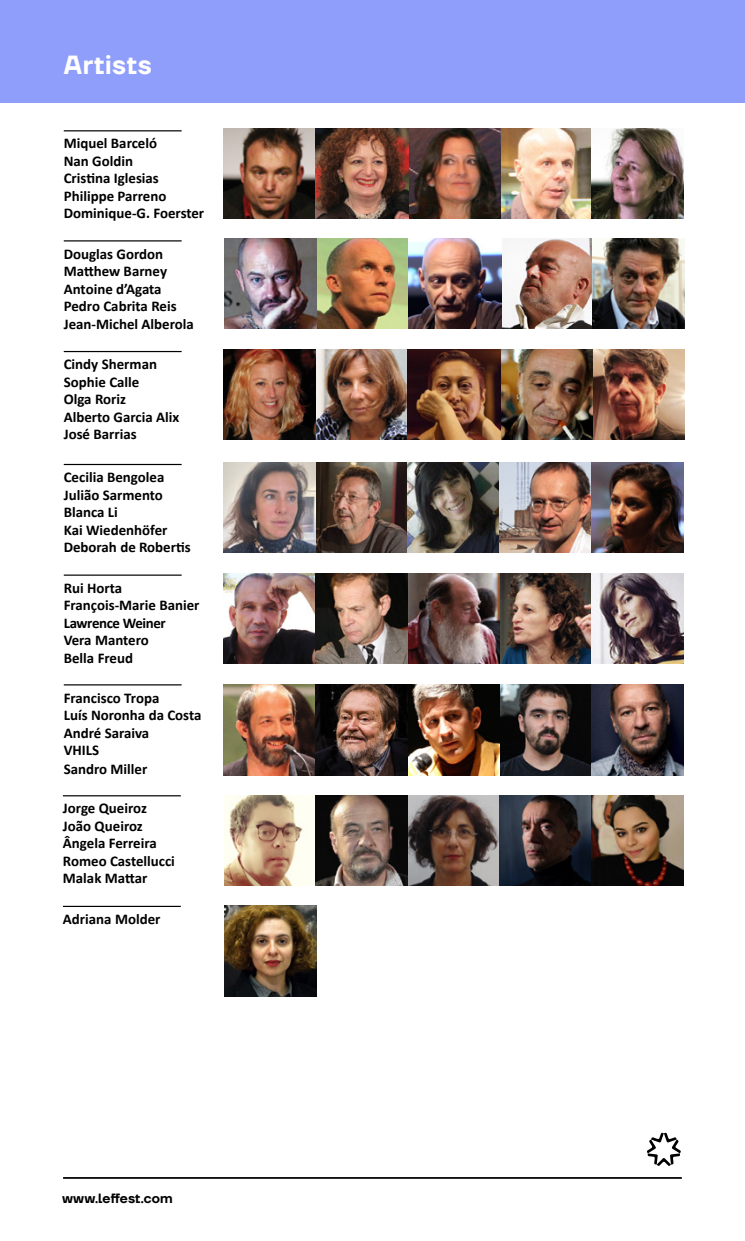
<style>
.page{position:relative;width:745px;height:1241px;background:#fff}
.page>*{position:absolute;margin:0;border:0;box-sizing:border-box;transform-origin:0 0}
.t1{font:600 26.25px "TT Firs Neue";letter-spacing:.025em;color:#fff}
.t2{font:700 14.88px/17.5px "Calibri";color:#000}
.t3{font:600 13.47px "TT Firs Neue";letter-spacing:.005em;color:#000}
</style>
<div class="page">
<div style="left:0;top:0;width:744px;height:102px;background:#8f9efb"></div>
<hr style="left:64px;top:574px;width:117px;height:1px;background:#000">
<hr style="left:64px;top:684px;width:117px;height:1px;background:#000">
<hr style="left:63px;top:795px;width:118px;height:1px;background:#000">
<hr style="left:64px;top:464px;width:117px;height:1px;background:#000">
<img style="left:223px;top:573px;width:368px;height:90px">
<img style="left:223px;top:684px;width:92px;height:91px">
<img style="left:498px;top:462px;width:93px;height:90px">
<img style="left:591px;top:573px;width:92px;height:90px">
<img style="left:406px;top:462px;width:92px;height:90px">
<img style="left:499px;top:573px;width:91px;height:90px">
<svg style="left:499px;top:684px;width:92px;height:91px;background:#483e3a"></svg>
<img style="left:224px;top:795px;width:91px;height:90px">
<img style="left:315px;top:462px;width:91px;height:90px">
<img style="left:407px;top:573px;width:92px;height:90px">
<img style="left:407px;top:684px;width:92px;height:91px">
<svg style="left:407px;top:795px;width:92px;height:90px;background:#675750"></svg>
<img style="left:591px;top:684px;width:92px;height:91px">
<img style="left:499px;top:349px;width:184px;height:90px">
<img style="left:223px;top:462px;width:92px;height:90px">
<img style="left:315px;top:573px;width:92px;height:90px">
<img style="left:315px;top:684px;width:92px;height:91px">
<svg style="left:315px;top:795px;width:92px;height:90px;background:#62524a"></svg>
<hr style="left:64px;top:351px;width:117px;height:1px;background:#000">
<hr style="left:64px;top:240px;width:117px;height:1px;background:#000">
<hr style="left:64px;top:130px;width:117px;height:1px;background:#000">
<img style="left:224px;top:238px;width:368px;height:91px">
<img style="left:316px;top:238px;width:92px;height:90px">
<img style="left:224px;top:238px;width:92px;height:90px">
<img style="left:315px;top:349px;width:92px;height:90px">
<img style="left:500px;top:128px;width:91px;height:90px">
<img style="left:591px;top:128px;width:92px;height:90px">
<img style="left:223px;top:349px;width:92px;height:90px">
<img style="left:500px;top:349px;width:91px;height:90px">
<img style="left:408px;top:128px;width:92px;height:90px">
<img style="left:592px;top:238px;width:92px;height:91px">
<img style="left:223px;top:128px;width:92px;height:90px">
<img style="left:315px;top:128px;width:93px;height:90px">
<img style="left:408px;top:238px;width:92px;height:90px">
<img style="left:407px;top:349px;width:92px;height:90px">
<img style="left:591px;top:462px;width:92px;height:90px">
<svg style="left:499px;top:795px;width:92px;height:90px;background:#2e2a2f"></svg>
<img style="left:591px;top:795px;width:92px;height:90px">
<hr style="left:63px;top:905px;width:118px;height:1px;background:#000">
<img style="left:224px;top:905px;width:92px;height:90px">
<hr style="left:63px;top:1176px;width:618px;height:2px;background:#000">
<svg style="left:647px;top:1132px;width:33px;height:33px"></svg>
<h1 class="t1" style="left:64px;top:47px;width:89px">Artists</h1>
<p class="t2" style="left:64px;top:134px;width:142px">Miquel Barceló<br>Nan Goldin<br>Cristina Iglesias<br>Philippe Parreno<br>Dominique-G. Foerster</p>
<p class="t2" style="left:64px;top:244px;width:131px">Douglas Gordon<br>Matthew Barney<br>Antoine d’Agata<br>Pedro Cabrita Reis<br>Jean-Michel Alberola</p>
<p class="t2" style="left:64px;top:355px;width:117px">Cindy Sherman<br>Sophie Calle<br>Olga Roriz<br>Alberto Garcia Alix<br>José Barrias</p>
<p class="t2" style="left:64px;top:467px;width:128px">Cecilia Bengolea<br>Julião Sarmento<br>Blanca Li<br>Kai Wiedenhöfer<br>Deborah de Robertis</p>
<p class="t2" style="left:64px;top:578px;width:137px">Rui Horta<br>François-Marie Banier<br>Lawrence Weiner<br>Vera Mantero<br>Bella Freud</p>
<p class="t2" style="left:64px;top:688px;width:139px">Francisco Tropa<br>Luís Noronha da Costa<br>André Saraiva<br>VHILS</p>
<p class="t2" style="left:64px;top:759px;width:85px">Sandro Miller</p>
<p class="t2" style="left:63px;top:798px;width:113px">Jorge Queiroz<br>João Queiroz<br>Ângela Ferreira<br>Romeo Castellucci<br>Malak Mattar</p>
<p class="t2" style="left:63px;top:909px;width:99px">Adriana Molder</p>
<p class="t3" style="left:62px;top:1188px;width:112px">www.leffest.com</p>
</div>
